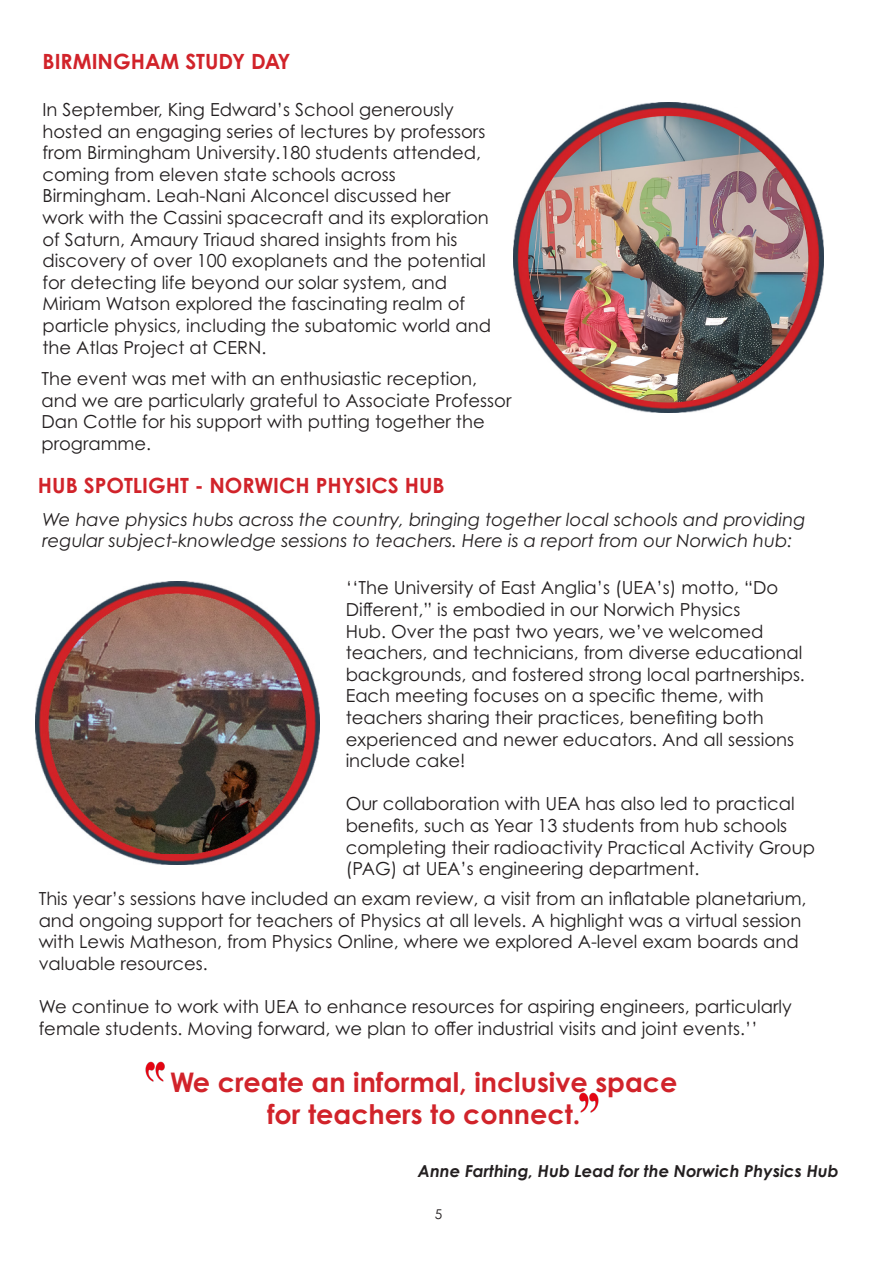
<style>
.page{position:relative;width:889px;height:1263px;background:#fff}
.page>*{position:absolute;margin:0;border:0;box-sizing:border-box;transform-origin:0 0}
.t1{font:700 27px "Century Gothic Pro";color:#d1232a}
.t2{font:700 21px "Century Gothic Pro";color:#d1232a}
.t3{font:18px/21.6px "Century Gothic Pro";color:#231f20}
.t4{font:italic 18px/21.6px "Century Gothic Pro";color:#231f20}
.t5{font:italic 700 16.5px "Century Gothic Pro";color:#231f20}
.t6{font:13.5px "Century Gothic Pro";color:#231f20}
</style>
<div class="page">
<img style="left:513px;top:103px;width:310px;height:309px">
<img style="left:35px;top:581px;width:285px;height:284px">
<img style="left:145px;top:1061px;width:20px;height:21px">
<img style="left:579px;top:1093px;width:20px;height:20px">
<p class="t2" style="left:43px;top:49px;width:249px">BIRMINGHAM STUDY DAY</p>
<p class="t3" style="left:43px;top:98px;width:450px">In September, King Edward’s School generously hosted an engaging series of lectures by professors from Birmingham University.180 students attended, coming from eleven state schools across Birmingham. Leah-Nani Alconcel discussed her work with the Cassini spacecraft and its exploration of Saturn, Amaury Triaud shared insights from his discovery of over 100 exoplanets and the potential for detecting life beyond our solar system, and Miriam Watson explored the fascinating realm of particle physics, including the subatomic world and the Atlas Project at CERN.</p>
<p class="t3" style="left:41px;top:367px;width:471px">The event was met with an enthusiastic reception, and we are particularly grateful to Associate Professor Dan Cottle for his support with putting together the programme.</p>
<p class="t2" style="left:38px;top:472px;width:408px">HUB SPOTLIGHT - NORWICH PHYSICS HUB</p>
<p class="t4" style="left:43px;top:508px;width:764px">We have physics hubs across the country, bringing together local schools and providing regular subject-knowledge sessions to teachers. Here is a report from our Norwich hub:</p>
<p class="t3" style="left:346px;top:577px;width:461px">‘‘The University of East Anglia’s (UEA’s) motto, “Do Different,” is embodied in our Norwich Physics<br>Hub. Over the past two years, we’ve welcomed teachers, and technicians, from diverse educational backgrounds, and fostered strong local partnerships.<br>Each meeting focuses on a specific theme, with teachers sharing their practices, benefiting both experienced and newer educators. And all sessions include cake!</p>
<p class="t3" style="left:346px;top:793px;width:471px">Our collaboration with UEA has also led to practical benefits, such as Year 13 students from hub schools completing their radioactivity Practical Activity Group (PAG) at UEA’s engineering department.</p>
<p class="t3" style="left:39px;top:887px;width:769px">This year’s sessions have included an exam review, a visit from an inflatable planetarium, and ongoing support for teachers of Physics at all levels. A highlight was a virtual session with Lewis Matheson, from Physics Online, where we explored A-level exam boards and valuable resources.</p>
<p class="t3" style="left:39px;top:995px;width:754px">We continue to work with UEA to enhance resources for aspiring engineers, particularly female students. Moving forward, we plan to offer industrial visits and joint events.’’</p>
<p class="t1" style="left:170px;top:1065px;width:509px">We create an informal, inclusive space</p>
<p class="t1" style="left:267px;top:1097px;width:315px">for teachers to connect.</p>
<p class="t5" style="left:418px;top:1161px;width:422px">Anne Farthing, Hub Lead for the Norwich Physics Hub</p>
<p class="t6" style="left:435px;top:1206px;width:9px">5</p>
</div>
